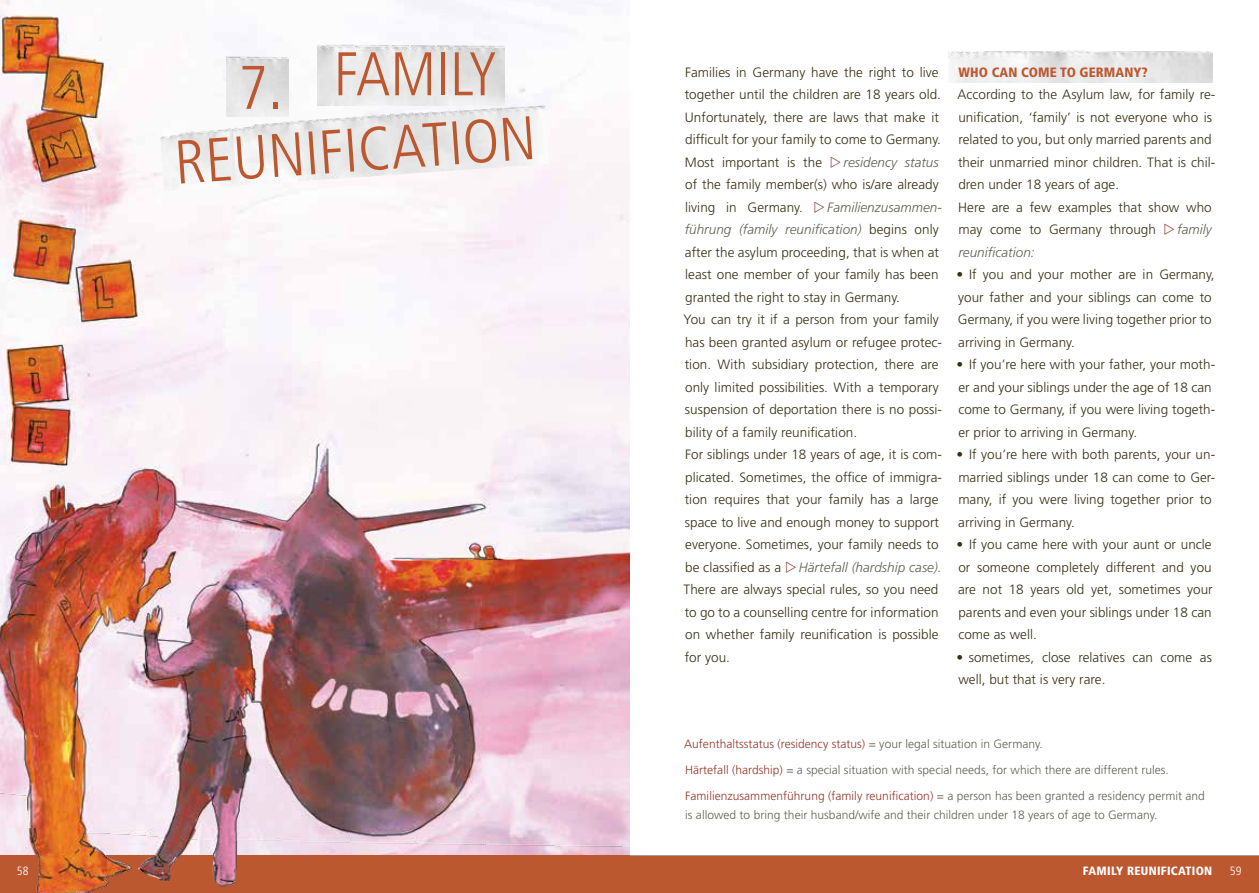
<style>
.page{position:relative;width:1259px;height:893px;background:#fff}
.page>*{position:absolute;margin:0;border:0;box-sizing:border-box;transform-origin:0 0}
.t1{font:300 condensed 61.5px "Frutiger LT Std";color:#bc5830}
.t2{font:300 13.5px/22.5px "Frutiger LT Std";letter-spacing:.005em;color:#373114}
.t3{font:italic 300 13.5px "Frutiger LT Std";letter-spacing:.005em;color:#616056}
.t4{font:900 condensed 13.5px "Frutiger LT Std";letter-spacing:.005em;color:#bc5830}
.t5{font:300 12px/26px "Frutiger LT Std";letter-spacing:.005em;color:#616056}
.t6{font:900 condensed 12px "Frutiger LT Std";letter-spacing:.025em;color:#fff}
.t7{font:300 condensed 12px "Frutiger LT Std";color:#fff}
.s1{font-style:italic;color:#616056}
.s2{color:#92372b}
</style>
<div class="page">
<div style="left:0;top:856px;width:1259px;height:37px;background:#bc5830"></div>
<img style="left:948px;top:50px;width:264px;height:32px">
<img style="left:0;top:0;width:629px;height:856px">
<img style="left:36px;top:856px;width:201px;height:37px">
<img style="left:226px;top:50px;width:62px;height:67px">
<img style="left:317px;top:39px;width:187px;height:58px">
<img style="left:231px;top:97px;width:318px;height:89px">
<img style="left:160px;top:126px;width:77px;height:65px">
<h1 class="t1" style="left:238px;top:39px;width:147px">7. Family</h1>
<h1 class="t1" style="left:172px;top:128px;width:363px;rotate:-4deg">REUNIFICATION</h1>
<p class="t7" style="left:17px;top:864px;width:13px">58</p>
<p class="t2" style="left:685px;top:61px;width:258px">Families in Germany have the right to live together until the children are 18 years old.<br>Unfortunately, there are laws that make it difficult for your family to come to Germany.<br>Most important is the</p>
<p class="t3" style="left:843px;top:154px;width:97px">residency status</p>
<p class="t2" style="left:685px;top:173px;width:255px">of the family member(s) who is/are already living in Germany.</p>
<p class="t2" style="left:683px;top:196px;width:260px;text-indent:144px"><span class="s1">Familienzusammen&shy;führung (family reunification)</span> begins only after the asylum proceeding, that is when at least one member of your family has been granted the right to stay in Germany.<br>You can try it if a person from your family has been granted asylum or refugee protec&shy;tion. With subsidiary protection, there are only limited possibilities. With a temporary suspension of deportation there is no possi&shy;bility of a family reunification.<br>For siblings under 18 years of age, it is com&shy;plicated. Sometimes, the office of immigra&shy;tion requires that your family has a large space to live and enough money to support everyone. Sometimes, your family needs to be classified as a</p>
<p class="t3" style="left:798px;top:559px;width:144px">Härtefall (hardship case).</p>
<p class="t2" style="left:683px;top:578px;width:256px;text-align:justify">There are always special rules, so you need to go to a counselling centre for information on whether family reunification is possible for you.</p>
<p class="t4" style="left:958px;top:64px;width:191px">WHO CAN COME TO GERMANY?</p>
<p class="t2" style="left:957px;top:83px;width:259px">According to the Asylum law, for family re&shy;unification, ‘family’ is not everyone who is related to you, but only married parents and their unmarried minor children. That is chil&shy;dren under 18 years of age.<br>Here are a few examples that show who may come to Germany through</p>
<p class="t3" style="left:1177px;top:222px;width:36px">family</p>
<p class="t3" style="left:958px;top:244px;width:78px">reunification:</p>
<p class="t2" style="left:956px;top:263px;width:260px">• If you and your mother are in Germany, your father and your siblings can come to Germany, if you were living together prior to arriving in Germany.</p>
<p class="t2" style="left:956px;top:353px;width:260px">• If you’re here with your father, your moth&shy;er and your siblings under the age of 18 can come to Germany, if you were living togeth&shy;er prior to arriving in Germany.</p>
<p class="t2" style="left:956px;top:443px;width:260px">• If you’re here with both parents, your un&shy;married siblings under 18 can come to Ger&shy;many, if you were living together prior to arriving in Germany.</p>
<p class="t2" style="left:956px;top:534px;width:258px;text-align:justify">• If you came here with your aunt or uncle or someone completely different and you are not 18 years old yet, sometimes your parents and even your siblings under 18 can come as well.</p>
<p class="t2" style="left:956px;top:646px;width:257px">• sometimes, close relatives can come as well, but that is very rare.</p>
<p class="t5" style="left:684px;top:731px;width:522px"><span class="s2">Aufenthaltsstatus (residency status)</span> = your legal situation in Germany.<br><span class="s2">Härtefall (hardship)</span> = a special situation with special needs, for which there are different rules.<br><span class="s2">Familienzusammenführung (family reunification)</span> = a person has been granted a residency permit and</p>
<p class="t5" style="left:685px;top:802px;width:474px">is allowed to bring their husband/wife and their children under 18 years of age to Germany.</p>
<p class="t6" style="left:1083px;top:864px;width:131px">FAMILY REUNIFICATION</p>
<p class="t7" style="left:1229px;top:864px;width:13px">59</p>
</div>
